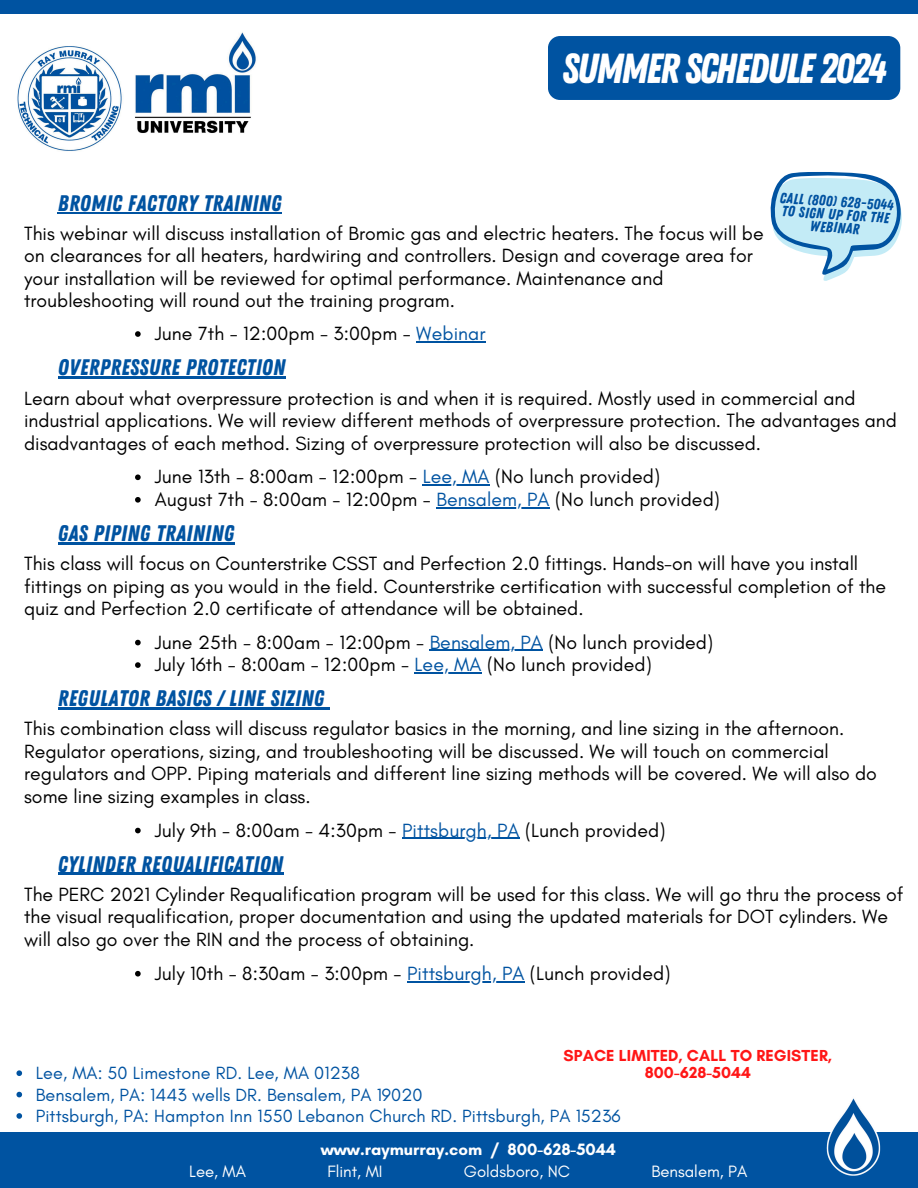
<style>
.page{position:relative;width:918px;height:1188px;background:#fff}
.page>*{position:absolute;margin:0;border:0;box-sizing:border-box;transform-origin:0 0}
.t1{font:42px "Zing Rust Base";letter-spacing:-.05em;color:#fff}
.t2{font:22.5px "Zing Rust Base";letter-spacing:.015em;color:#0053a1}
.t3{font:19.5px/22.5px "Glacial Indifference";color:#000}
.t4{font:18px "Glacial Indifference";letter-spacing:.005em;color:#0053a1}
.t5{font:16.8px "Glacial Indifference";color:#fff}
.t6{font:700 16.8px "Glacial Indifference";color:#fff}
.t7{font:700 16.2px/17px "Glacial Indifference";letter-spacing:.005em;color:#ff1616;text-align:center}
.t8{font:14.85px "Zing Rust Base";color:#0053a1}
.s1{color:#0053a1}
</style>
<div class="page">
<div style="left:0;top:1132px;width:918px;height:56px;background:#0053a1"></div>
<img style="left:826px;top:1098px;width:54px;height:78px">
<div style="left:0;top:0;width:918px;height:13px;background:#0053a1"></div>
<img style="left:17px;top:32px;width:239px;height:119px">
<div style="left:548px;top:36px;width:352px;height:64px;background:#0053a1;border-radius:12px"></div>
<hr style="left:58px;top:213px;width:224px;height:1px;background:#0053a1">
<svg style="left:135px;top:331px;width:6px;height:6px"></svg>
<hr style="left:416px;top:341px;width:70px;height:1px;background:#0053a1">
<hr style="left:58px;top:377px;width:228px;height:2px;background:#0053a1">
<svg style="left:135px;top:474px;width:6px;height:6px"></svg>
<hr style="left:423px;top:485px;width:67px;height:1px;background:#0053a1">
<svg style="left:135px;top:497px;width:6px;height:6px"></svg>
<hr style="left:436px;top:507px;width:114px;height:1px;background:#0053a1">
<hr style="left:58px;top:542px;width:177px;height:2px;background:#0053a1">
<hr style="left:58px;top:707px;width:267px;height:2px;background:#0053a1">
<svg style="left:135px;top:828px;width:6px;height:5px"></svg>
<hr style="left:402px;top:838px;width:118px;height:1px;background:#0053a1">
<svg style="left:16px;top:1070px;width:6px;height:6px"></svg>
<svg style="left:16px;top:1092px;width:6px;height:5px"></svg>
<svg style="left:16px;top:1113px;width:6px;height:6px"></svg>
<svg style="left:770px;top:172px;width:132px;height:109px"></svg>
<svg style="left:135px;top:640px;width:6px;height:5px"></svg>
<hr style="left:430px;top:650px;width:113px;height:1px;background:#0053a1">
<svg style="left:135px;top:662px;width:6px;height:6px"></svg>
<hr style="left:415px;top:672px;width:67px;height:2px;background:#0053a1">
<hr style="left:58px;top:873px;width:225px;height:2px;background:#0053a1">
<svg style="left:135px;top:971px;width:6px;height:6px"></svg>
<hr style="left:407px;top:981px;width:118px;height:1px;background:#0053a1">
<p class="t1" style="left:562px;top:44px;width:325px">SUMMER SCHEDULE 2024</p>
<h3 class="t2" style="left:58px;top:191px;width:225px">BROMIC FACTORY TRAINING</h3>
<h3 class="t3" style="left:24px;top:222px;width:741px">This webinar will discuss installation of Bromic gas and electric heaters. The focus will be on clearances for all heaters, hardwiring and controllers. Design and coverage area for your installation will be reviewed for optimal performance. Maintenance and troubleshooting will round out the training program.</h3>
<p class="t3" style="left:155px;top:322px;width:332px">June 7th - 12:00pm - 3:00pm - <span class="s1">Webinar</span></p>
<h2 class="t2" style="left:58px;top:355px;width:229px">OVERPRESSURE PROTECTION</h2>
<p class="t8" style="left:781px;top:189px;width:115px;rotate:4deg">CALL (800) 628-5044</p>
<p class="t8" style="left:783px;top:202px;width:109px;rotate:4deg">TO SIGN UP FOR THE</p>
<p class="t8" style="left:811px;top:217px;width:51px;rotate:4deg">WEBINAR</p>
<p class="t3" style="left:24px;top:387px;width:874px">Learn about what overpressure protection is and when it is required. Mostly used in commercial and industrial applications. We will review different methods of overpressure protection. The advantages and disadvantages of each method. Sizing of overpressure protection will also be discussed.</p>
<h3 class="t3" style="left:155px;top:465px;width:507px">June 13th - 8:00am - 12:00pm - <span class="s1">Lee, MA</span> (No lunch provided)</h3>
<p class="t3" style="left:155px;top:488px;width:567px">August 7th - 8:00am - 12:00pm - <span class="s1">Bensalem, PA</span> (No lunch provided)</p>
<h2 class="t2" style="left:58px;top:520px;width:178px">GAS PIPING TRAINING</h2>
<p class="t3" style="left:24px;top:552px;width:863px">This class will focus on Counterstrike CSST and Perfection 2.0 fittings. Hands-on will have you install fittings on piping as you would in the field. Counterstrike certification with successful completion of the quiz and Perfection 2.0 certificate of attendance will be obtained.</p>
<p class="t3" style="left:155px;top:631px;width:560px">June 25th - 8:00am - 12:00pm - <span class="s1">Bensalem, PA</span> (No lunch provided)</p>
<p class="t3" style="left:155px;top:653px;width:499px">July 16th - 8:00am - 12:00pm - <span class="s1">Lee, MA</span> (No lunch provided)</p>
<h3 class="t2" style="left:58px;top:685px;width:268px">REGULATOR BASICS / LINE SIZING</h3>
<p class="t3" style="left:24px;top:717px;width:854px">This combination class will discuss regulator basics in the morning, and line sizing in the afternoon.<br>Regulator operations, sizing, and troubleshooting will be discussed. We will touch on commercial regulators and OPP. Piping materials and different line sizing methods will be covered. We will also do some line sizing examples in class.</p>
<p class="t3" style="left:155px;top:819px;width:512px">July 9th - 8:00am - 4:30pm - <span class="s1">Pittsburgh, PA</span> (Lunch provided)</p>
<p class="t2" style="left:58px;top:851px;width:227px">CYLINDER REQUALIFICATION</p>
<p class="t3" style="left:24px;top:883px;width:881px">The PERC 2021 Cylinder Requalification program will be used for this class. We will go thru the process of the visual requalification, proper documentation and using the updated materials for DOT cylinders. We will also go over the RIN and the process of obtaining.</p>
<p class="t3" style="left:155px;top:962px;width:517px">July 10th - 8:30am - 3:00pm - <span class="s1">Pittsburgh, PA</span> (Lunch provided)</p>
<h2 class="t7" style="left:564px;top:1047px;width:270px">SPACE LIMITED, CALL TO REGISTER,<br>800-628-5044</h2>
<h2 class="t4" style="left:36px;top:1062px;width:326px">Lee, MA: 50 Limestone RD. Lee, MA 01238</h2>
<h3 class="t4" style="left:36px;top:1084px;width:388px">Bensalem, PA: 1443 wells DR. Bensalem, PA 19020</h3>
<p class="t4" style="left:36px;top:1105px;width:587px">Pittsburgh, PA: Hampton Inn 1550 Lebanon Church RD. Pittsburgh, PA 15236</p>
<h2 class="t6" style="left:321px;top:1139px;width:297px">www.raymurray.com / 800-628-5044</h2>
<h3 class="t5" style="left:189px;top:1161px;width:58px">Lee, MA</h3>
<h3 class="t5" style="left:327px;top:1161px;width:57px">Flint, MI</h3>
<h3 class="t5" style="left:464px;top:1161px;width:108px">Goldsboro, NC</h3>
<h3 class="t5" style="left:651px;top:1161px;width:98px">Bensalem, PA</h3>
</div>
